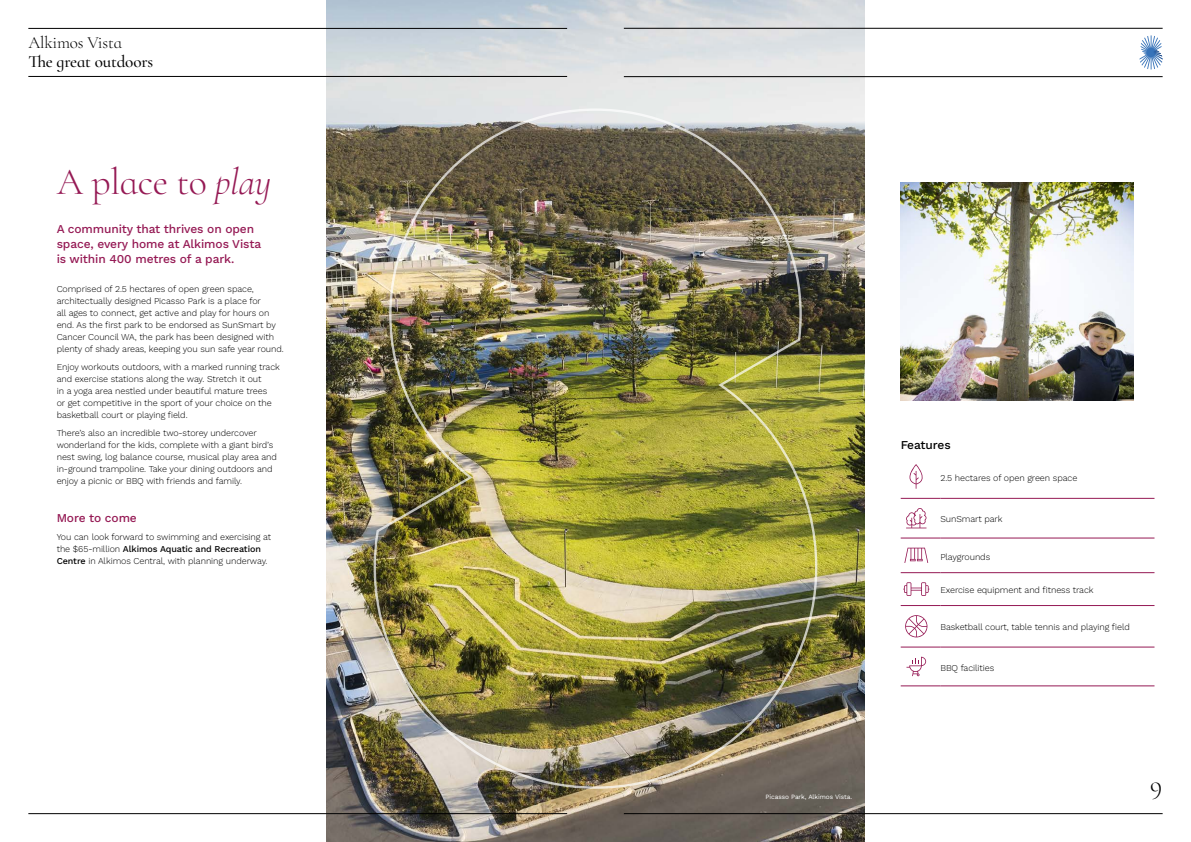
<style>
.page{position:relative;width:1191px;height:842px;background:#fff}
.page>*{position:absolute;margin:0;border:0;box-sizing:border-box;transform-origin:0 0}
.t1{font:300 38px "Cormorant Infant";letter-spacing:-.01em;color:#951954}
.t2{font:300 26px "Cormorant Infant";color:#000}
.t3{font:500 17.1px "Cormorant Infant";letter-spacing:-.01em;color:#000}
.t4{font:300 17.1px "Cormorant Infant";letter-spacing:-.01em;color:#000}
.t5{font:500 12px/15px "Work Sans";letter-spacing:-.01em;color:#951954}
.t6{font:500 12px "Work Sans";letter-spacing:-.01em;color:#000}
.t7{font:300 9px/12px "Work Sans";letter-spacing:-.01em;color:#000}
.t8{font:6.5px "Work Sans";letter-spacing:-.01em;color:#fff}
.s1{font-style:italic}
.s2{font-weight:500}
</style>
<div class="page">
<img style="left:326px;top:0;width:539px;height:842px">
<img style="left:372px;top:107px;width:446px;height:683px">
<hr style="left:624px;top:28px;width:538px;height:1px;background:#000">
<hr style="left:624px;top:76px;width:538px;height:1px;background:#000">
<hr style="left:624px;top:813px;width:538px;height:1px;background:#000">
<hr style="left:28px;top:813px;width:539px;height:1px;background:#000">
<svg style="left:1139px;top:35px;width:23px;height:34px"></svg>
<hr style="left:28px;top:28px;width:539px;height:1px;background:#000">
<hr style="left:28px;top:76px;width:539px;height:1px;background:#000">
<img style="left:900px;top:183px;width:233px;height:218px">
<hr style="left:900px;top:498px;width:40px;height:1px;background:#951954">
<hr style="left:940px;top:498px;width:214px;height:1px;background:#951954">
<hr style="left:900px;top:538px;width:40px;height:1px;background:#951954">
<hr style="left:940px;top:538px;width:214px;height:1px;background:#951954">
<hr style="left:900px;top:605px;width:40px;height:1px;background:#951954">
<hr style="left:900px;top:647px;width:40px;height:1px;background:#951954">
<hr style="left:900px;top:686px;width:40px;height:1px;background:#951954">
<hr style="left:940px;top:605px;width:214px;height:1px;background:#951954">
<hr style="left:940px;top:647px;width:214px;height:1px;background:#951954">
<hr style="left:940px;top:686px;width:214px;height:1px;background:#951954">
<hr style="left:900px;top:572px;width:40px;height:1px;background:#951954">
<hr style="left:940px;top:572px;width:214px;height:1px;background:#951954">
<svg style="left:909px;top:464px;width:14px;height:25px"></svg>
<svg style="left:906px;top:508px;width:20px;height:20px"></svg>
<svg style="left:904px;top:548px;width:24px;height:15px"></svg>
<svg style="left:903px;top:582px;width:26px;height:14px"></svg>
<svg style="left:905px;top:615px;width:22px;height:22px"></svg>
<svg style="left:906px;top:657px;width:20px;height:19px"></svg>
<h3 class="t4" style="left:28px;top:33px;width:95px">Alkimos Vista</h3>
<h3 class="t3" style="left:28px;top:51px;width:126px">The great outdoors</h3>
<h1 class="t1" style="left:57px;top:159px;width:216px">A place to <span class="s1">play</span></h1>
<h3 class="t5" style="left:57px;top:221px;width:206px">A community that thrives on open space, every home at Alkimos Vista is within 400 metres of a park.</h3>
<p class="t7" style="left:57px;top:283px;width:229px">Comprised of 2.5 hectares of open green space, architectually designed Picasso Park is a place for<br>all ages to connect, get active and play for hours on end. As the first park to be endorsed as SunSmart by Cancer Council WA, the park has been designed with plenty of shady areas, keeping you sun safe year round.</p>
<p class="t7" style="left:57px;top:360px;width:225px">Enjoy workouts outdoors, with a marked running track and exercise stations along the way. Stretch it out<br>in a yoga area nestled under beautiful mature trees<br>or get competitive in the sport of your choice on the basketball court or playing field.</p>
<p class="t7" style="left:57px;top:426px;width:222px">There’s also an incredible two-storey undercover wonderland for the kids, complete with a giant bird’s nest swing, log balance course, musical play area and in-ground trampoline. Take your dining outdoors and enjoy a picnic or BBQ with friends and family.</p>
<h3 class="t5" style="left:57px;top:510px;width:82px">More to come</h3>
<p class="t7" style="left:57px;top:530px;width:216px">You can look forward to swimming and exercising at the $65-million <span class="s2">Alkimos Aquatic and Recreation<br>Centre</span> in Alkimos Central, with planning underway.</p>
<p class="t8" style="left:765px;top:792px;width:88px">Picasso Park, Alkimos Vista.</p>
<h3 class="t6" style="left:900px;top:435px;width:51px">Features</h3>
<p class="t7" style="left:940px;top:471px;width:138px">2.5 hectares of open green space</p>
<p class="t7" style="left:940px;top:513px;width:64px">SunSmart park</p>
<p class="t7" style="left:940px;top:550px;width:51px">Playgrounds</p>
<p class="t7" style="left:940px;top:584px;width:155px">Exercise equipment and fitness track</p>
<p class="t7" style="left:940px;top:621px;width:191px">Basketball court, table tennis and playing field</p>
<p class="t7" style="left:940px;top:661px;width:55px">BBQ facilities</p>
<h2 class="t2" style="left:1149px;top:775px;width:14px">9</h2>
</div>
